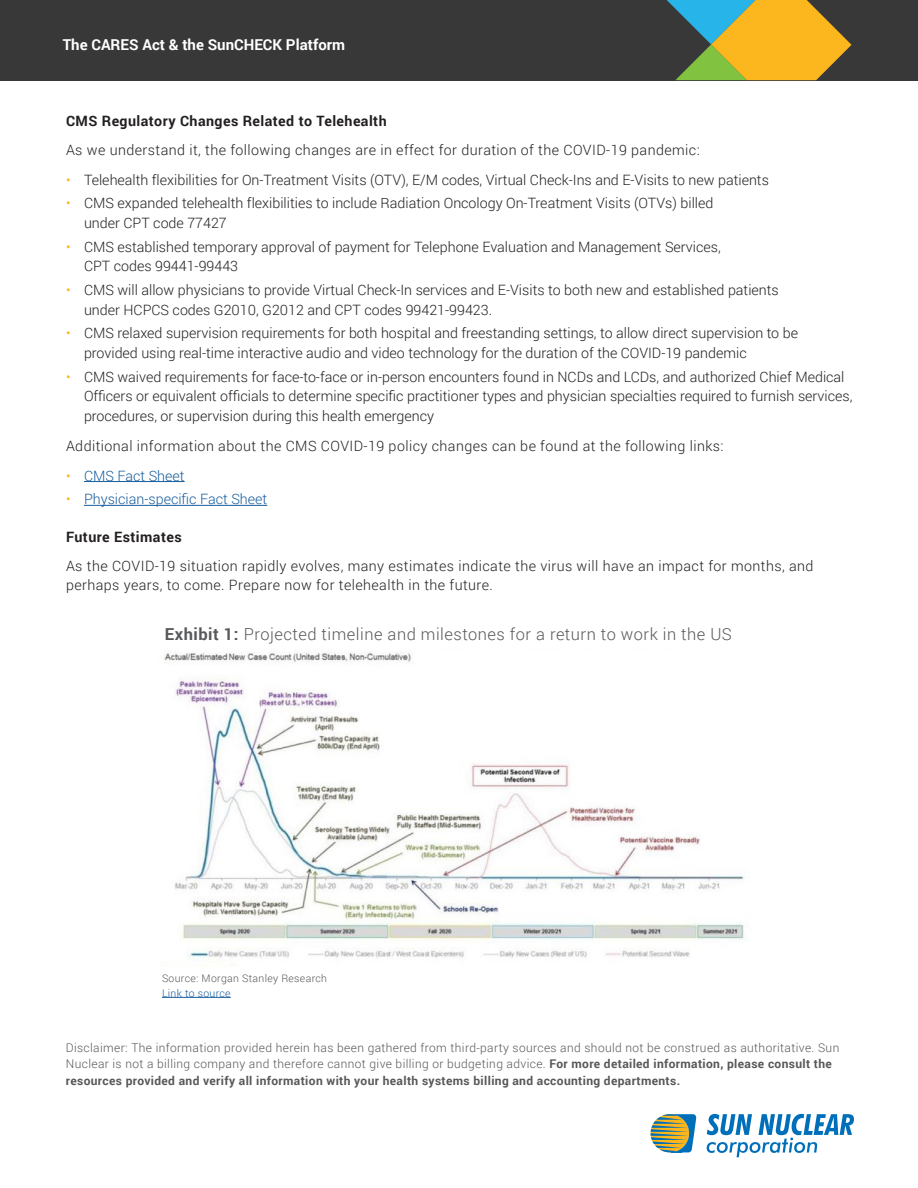
<style>
.page{position:relative;width:918px;height:1188px;background:#fff}
.page>*{position:absolute;margin:0;border:0;box-sizing:border-box;transform-origin:0 0}
.BC_-_Body{font:300 16.5px "Roboto";letter-spacing:.03em;color:#57585a}
.Datasheet_Tagline{font:700 15px "Roboto";color:#fff}
.BC_-_Body-2{font:300 14.25px/19.5px "Roboto";color:#231f20}
.BC_-_Body-3{font:300 14.25px/19.5px "Roboto";letter-spacing:.03em;color:#231f20}
.BC_-_Body-4{font:700 14.25px "Roboto";letter-spacing:.03em;color:#231f20}
.t1{font:300 14.25px "Roboto";color:#175d9e}
.BC_-_Body-5{font:300 12px/16.5px "Roboto";letter-spacing:.03em;color:#57585a}
.BC_-_Body-6{font:300 10.5px "Roboto";letter-spacing:.03em;color:#57585a}
.BC_-_Body-7{font:300 10.5px "Roboto";letter-spacing:.03em;color:#175d9e}
.s1{color:#fcb61c}
.s2{font-weight:700}
</style>
<div class="page">
<div style="left:0;top:0;width:918px;height:80px;background:#383839"></div>
<svg style="left:667px;top:0;width:185px;height:80px"></svg>
<hr style="left:84px;top:481px;width:101px;height:1px;background:#175d9e">
<hr style="left:84px;top:505px;width:183px;height:1px;background:#175d9e">
<svg style="left:651px;top:1114px;width:45px;height:38px;background:#91a17c"></svg>
<svg style="left:707px;top:1114px;width:147px;height:43px"></svg>
<img style="left:164px;top:652px;width:581px;height:315px">
<hr style="left:162px;top:997px;width:69px;height:1px;background:#175d9e">
<p class="Datasheet_Tagline" style="left:63px;top:34px;width:284px">The CARES Act &amp; the SunCHECK Platform</p>
<p class="BC_-_Body-4" style="left:66px;top:111px;width:322px">CMS Regulatory Changes Related to Telehealth</p>
<p class="BC_-_Body-3" style="left:66px;top:140px;width:635px">As we understand it, the following changes are in effect for duration of the COVID-19 pandemic:</p>
<p class="BC_-_Body-2" style="left:66px;top:169px;width:704px"><span class="s1">•</span> Telehealth flexibilities for On-Treatment Visits (OTV), E/M codes, Virtual Check-Ins and E-Visits to new patients</p>
<p class="BC_-_Body-2" style="left:84px;top:193px;width:631px;text-indent:-18px"><span class="s1">•</span> CMS expanded telehealth flexibilities to include Radiation Oncology On-Treatment Visits (OTVs) billed under CPT code 77427</p>
<p class="BC_-_Body-2" style="left:84px;top:236px;width:638px;text-indent:-18px"><span class="s1">•</span> CMS established temporary approval of payment for Telephone Evaluation and Management Services,<br>CPT codes 99441-99443</p>
<p class="BC_-_Body-2" style="left:84px;top:280px;width:696px;text-indent:-18px"><span class="s1">•</span> CMS will allow physicians to provide Virtual Check-In services and E-Visits to both new and established patients under HCPCS codes G2010, G2012 and CPT codes 99421-99423.</p>
<p class="BC_-_Body-2" style="left:84px;top:323px;width:716px;text-indent:-18px"><span class="s1">•</span> CMS relaxed supervision requirements for both hospital and freestanding settings, to allow direct supervision to be provided using real-time interactive audio and video technology for the duration of the COVID-19 pandemic</p>
<p class="BC_-_Body-2" style="left:84px;top:366px;width:770px;text-indent:-18px"><span class="s1">•</span> CMS waived requirements for face-to-face or in-person encounters found in NCDs and LCDs, and authorized Chief Medical<br>Officers or equivalent officials to determine specific practitioner types and physician specialties required to furnish services, procedures, or supervision during this health emergency</p>
<p class="BC_-_Body-3" style="left:66px;top:436px;width:659px">Additional information about the CMS COVID-19 policy changes can be found at the following links:</p>
<p class="t1" style="left:66px;top:466px;width:120px"><span class="s1">•</span> CMS Fact Sheet</p>
<p class="t1" style="left:66px;top:489px;width:203px"><span class="s1">•</span> Physician-specific Fact Sheet</p>
<p class="BC_-_Body-4" style="left:66px;top:527px;width:117px">Future Estimates</p>
<p class="BC_-_Body-3" style="left:66px;top:556px;width:749px">As the COVID-19 situation rapidly evolves, many estimates indicate the virus will have an impact for months, and perhaps years, to come. Prepare now for telehealth in the future.</p>
<p class="BC_-_Body" style="left:165px;top:623px;width:569px"><span class="s2">Exhibit 1:</span> Projected timeline and milestones for a return to work in the US</p>
<p class="BC_-_Body-6" style="left:162px;top:971px;width:167px">Source: Morgan Stanley Research</p>
<p class="BC_-_Body-7" style="left:162px;top:986px;width:70px">Link to source</p>
<p class="BC_-_Body-5" style="left:66px;top:1039px;width:775px">Disclaimer: The information provided herein has been gathered from third-party sources and should not be construed as authoritative. Sun<br>Nuclear is not a billing company and therefore cannot give billing or budgeting advice. <span class="s2">For more detailed information, please consult the resources provided and verify all information with your health systems billing and accounting departments.</span></p>
</div>
